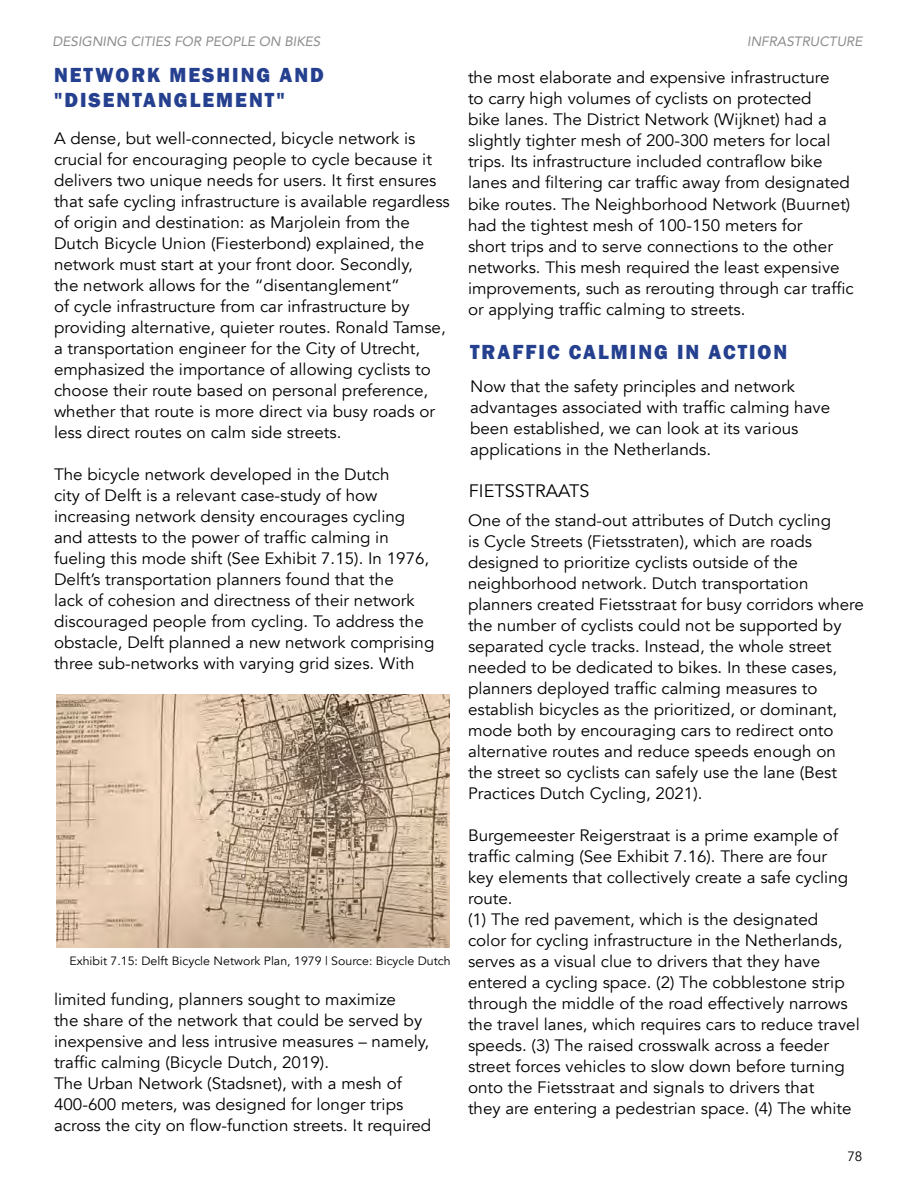
<style>
.page{position:relative;width:918px;height:1188px;background:#fff}
.page>*{position:absolute;margin:0;border:0;box-sizing:border-box;transform-origin:0 0}
.t1{font:800 21px/25.5px "Franklin Gothic";letter-spacing:.1em;color:#25408f;scale:.96 1}
.t2{font:18px "Avenir";color:#000}
.t3{font:16.5px/21px "Avenir";color:#000}
.t4{font:italic 13.5px "Avenir";color:#8a8c8e}
.t5{font:13.5px "Avenir";color:#000}
.t6{font:12px "Avenir";color:#000}
</style>
<div class="page">
<img style="left:56px;top:694px;width:394px;height:253px">
<p class="t4" style="left:52px;top:33px;width:269px">DESIGNING CITIES FOR PEOPLE ON BIKES</p>
<p class="t4" style="left:747px;top:33px;width:117px">INFRASTRUCTURE</p>
<p class="t1" style="left:54px;top:62px;width:283px">NETWORK MESHING AND "DISENTANGLEMENT"</p>
<p class="t3" style="left:54px;top:128px;width:397px">A dense, but well-connected, bicycle network is crucial for encouraging people to cycle because it delivers two unique needs for users. It first ensures that safe cycling infrastructure is available regardless of origin and destination: as Marjolein from the Dutch Bicycle Union (Fiesterbond) explained, the network must start at your front door. Secondly,<br>the network allows for the “disentanglement”<br>of cycle infrastructure from car infrastructure by providing alternative, quieter routes. Ronald Tamse, a transportation engineer for the City of Utrecht, emphasized the importance of allowing cyclists to choose their route based on personal preference, whether that route is more direct via busy roads or less direct routes on calm side streets.</p>
<p class="t3" style="left:54px;top:464px;width:382px">The bicycle network developed in the Dutch<br>city of Delft is a relevant case-study of how increasing network density encourages cycling and attests to the power of traffic calming in fueling this mode shift (See Exhibit 7.15). In 1976, Delft’s transportation planners found that the<br>lack of cohesion and directness of their network discouraged people from cycling. To address the obstacle, Delft planned a new network comprising three sub-networks with varying grid sizes. With</p>
<p class="t6" style="left:69px;top:954px;width:383px">Exhibit 7.15: Delft Bicycle Network Plan, 1979 | Source: Bicycle Dutch</p>
<p class="t3" style="left:54px;top:989px;width:379px">limited funding, planners sought to maximize<br>the share of the network that could be served by inexpensive and less intrusive measures – namely, traffic calming (Bicycle Dutch, 2019).<br>The Urban Network (Stadsnet), with a mesh of 400-600 meters, was designed for longer trips across the city on flow-function streets. It required</p>
<p class="t3" style="left:468px;top:68px;width:387px">the most elaborate and expensive infrastructure<br>to carry high volumes of cyclists on protected<br>bike lanes. The District Network (Wijknet) had a slightly tighter mesh of 200-300 meters for local trips. Its infrastructure included contraflow bike lanes and filtering car traffic away from designated bike routes. The Neighborhood Network (Buurnet) had the tightest mesh of 100-150 meters for<br>short trips and to serve connections to the other networks. This mesh required the least expensive improvements, such as rerouting through car traffic or applying traffic calming to streets.</p>
<p class="t1" style="left:470px;top:339px;width:332px">TRAFFIC CALMING IN ACTION</p>
<p class="t3" style="left:470px;top:376px;width:362px">Now that the safety principles and network advantages associated with traffic calming have been established, we can look at its various applications in the Netherlands.</p>
<p class="t2" style="left:469px;top:480px;width:122px">FIETSSTRAATS</p>
<p class="t3" style="left:468px;top:510px;width:398px">One of the stand-out attributes of Dutch cycling<br>is Cycle Streets (Fietsstraten), which are roads designed to prioritize cyclists outside of the neighborhood network. Dutch transportation planners created Fietsstraat for busy corridors where the number of cyclists could not be supported by separated cycle tracks. Instead, the whole street needed to be dedicated to bikes. In these cases, planners deployed traffic calming measures to establish bicycles as the prioritized, or dominant, mode both by encouraging cars to redirect onto alternative routes and reduce speeds enough on the street so cyclists can safely use the lane (Best Practices Dutch Cycling, 2021).</p>
<p class="t3" style="left:468px;top:825px;width:393px">Burgemeester Reigerstraat is a prime example of traffic calming (See Exhibit 7.16). There are four<br>key elements that collectively create a safe cycling route.<br>(1) The red pavement, which is the designated color for cycling infrastructure in the Netherlands, serves as a visual clue to drivers that they have entered a cycling space. (2) The cobblestone strip through the middle of the road effectively narrows the travel lanes, which requires cars to reduce travel speeds. (3) The raised crosswalk across a feeder street forces vehicles to slow down before turning onto the Fietsstraat and signals to drivers that<br>they are entering a pedestrian space. (4) The white</p>
<p class="t5" style="left:847px;top:1148px;width:17px">78</p>
</div>
